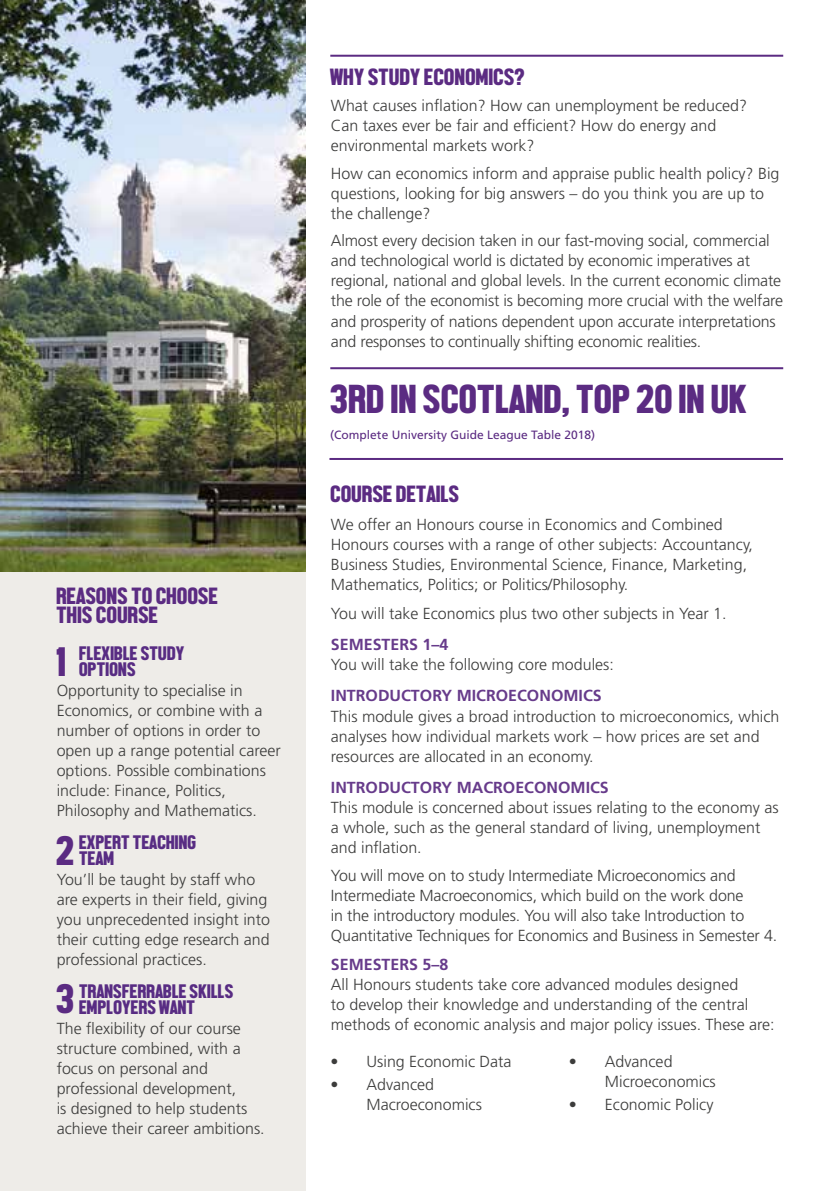
<style>
.page{position:relative;width:840px;height:1191px;background:#fff}
.page>*{position:absolute;margin:0;border:0;box-sizing:border-box;transform-origin:0 0}
.t1{font:42px "Front Page Neue";color:#5b2b82}
.t2{font:41.2px "Front Page Neue";color:#5b2b82}
.t3{font:24px/19.2px "Front Page Neue";color:#5b2b82}
.t4{font:20px/16px "Front Page Neue";color:#582c83}
.t5{font:300 16px/20px "Frutiger";color:#3c3c3b}
.t6{font:700 16px "Frutiger";color:#673b8b}
.t7{font:12px "Frutiger";color:#5b2b82}
</style>
<div class="page">
<div style="left:0;top:0;width:306px;height:1191px;background:#eeece8"></div>
<hr style="left:330px;top:367px;width:452px;height:2px;background:#5b2b82">
<hr style="left:330px;top:55px;width:452px;height:2px;background:#5b2b82">
<hr style="left:329px;top:458px;width:453px;height:2px;background:#5b2b82">
<img style="left:0;top:0;width:306px;height:571px">
<h3 class="t3" style="left:57px;top:586px;width:163px">REASONS TO CHOOSE<br>THIS COURSE</h3>
<p class="t4" style="left:79px;top:645px;width:107px">FLEXIBLE STUDY<br>OPTIONS</p>
<p class="t5" style="left:57px;top:681px;width:225px">Opportunity to specialise in<br>Economics, or combine with a number of options in order to open up a range potential career options. Possible combinations include: Finance, Politics,<br>Philosophy and Mathematics.</p>
<p class="t4" style="left:79px;top:834px;width:119px">EXPERT TEACHING<br>TEAM</p>
<p class="t5" style="left:57px;top:870px;width:215px">You’ll be taught by staff who are experts in their field, giving you unprecedented insight into their cutting edge research and professional practices.</p>
<p class="t4" style="left:79px;top:983px;width:156px">TRANSFERRABLE SKILLS<br>EMPLOYERS WANT</p>
<p class="t5" style="left:57px;top:1019px;width:209px">The flexibility of our course structure combined, with a focus on personal and professional development,<br>is designed to help students achieve their career ambitions.</p>
<h1 class="t1" style="left:57px;top:639px;width:12px">1</h1>
<h1 class="t1" style="left:57px;top:828px;width:20px">2</h1>
<h1 class="t1" style="left:57px;top:976px;width:20px">3</h1>
<h3 class="t3" style="left:331px;top:67px;width:196px">WHY STUDY ECONOMICS?</h3>
<p class="t5" style="left:331px;top:95px;width:417px">What causes inflation? How can unemployment be reduced?<br>Can taxes ever be fair and efficient? How do energy and environmental markets work?</p>
<p class="t5" style="left:331px;top:163px;width:450px">How can economics inform and appraise public health policy? Big questions, looking for big answers – do you think you are up to the challenge?</p>
<p class="t5" style="left:331px;top:231px;width:453px">Almost every decision taken in our fast-moving social, commercial and technological world is dictated by economic imperatives at regional, national and global levels. In the current economic climate the role of the economist is becoming more crucial with the welfare and prosperity of nations dependent upon accurate interpretations and responses to continually shifting economic realities.</p>
<h2 class="t2" style="left:331px;top:377px;width:418px">3RD IN SCOTLAND, TOP 20 IN UK</h2>
<p class="t7" style="left:330px;top:427px;width:266px">(Complete University Guide League Table 2018)</p>
<h3 class="t3" style="left:331px;top:484px;width:130px">COURSE DETAILS</h3>
<p class="t5" style="left:331px;top:515px;width:423px">We offer an Honours course in Economics and Combined Honours courses with a range of other subjects: Accountancy, Business Studies, Environmental Science, Finance, Marketing, Mathematics, Politics; or Politics/Philosophy.</p>
<p class="t5" style="left:331px;top:603px;width:397px">You will take Economics plus two other subjects in Year 1.</p>
<p class="t6" style="left:331px;top:635px;width:119px">SEMESTERS 1–4</p>
<p class="t5" style="left:331px;top:655px;width:284px">You will take the following core modules:</p>
<p class="t6" style="left:331px;top:686px;width:272px">INTRODUCTORY MICROECONOMICS</p>
<p class="t5" style="left:331px;top:706px;width:450px">This module gives a broad introduction to microeconomics, which analyses how individual markets work – how prices are set and resources are allocated in an economy.</p>
<p class="t6" style="left:331px;top:778px;width:279px">INTRODUCTORY MACROECONOMICS</p>
<p class="t5" style="left:331px;top:797px;width:449px">This module is concerned about issues relating to the economy as a whole, such as the general standard of living, unemployment and inflation.</p>
<p class="t5" style="left:331px;top:866px;width:447px">You will move on to study Intermediate Microeconomics and Intermediate Macroeconomics, which build on the work done<br>in the introductory modules. You will also take Introduction to Quantitative Techniques for Economics and Business in Semester 4.</p>
<p class="t6" style="left:331px;top:955px;width:119px">SEMESTERS 5–8</p>
<p class="t5" style="left:331px;top:974px;width:445px">All Honours students take core advanced modules designed<br>to develop their knowledge and understanding of the central methods of economic analysis and major policy issues. These are:</p>
<p class="t5" style="left:330px;top:1051px;width:182px">• Using Economic Data</p>
<p class="t5" style="left:366px;top:1074px;width:117px;text-indent:-36px">• Advanced<br>Macroeconomics</p>
<p class="t5" style="left:604px;top:1051px;width:112px;text-indent:-36px">• Advanced<br>Microeconomics</p>
<p class="t5" style="left:568px;top:1094px;width:146px">• Economic Policy</p>
</div>
